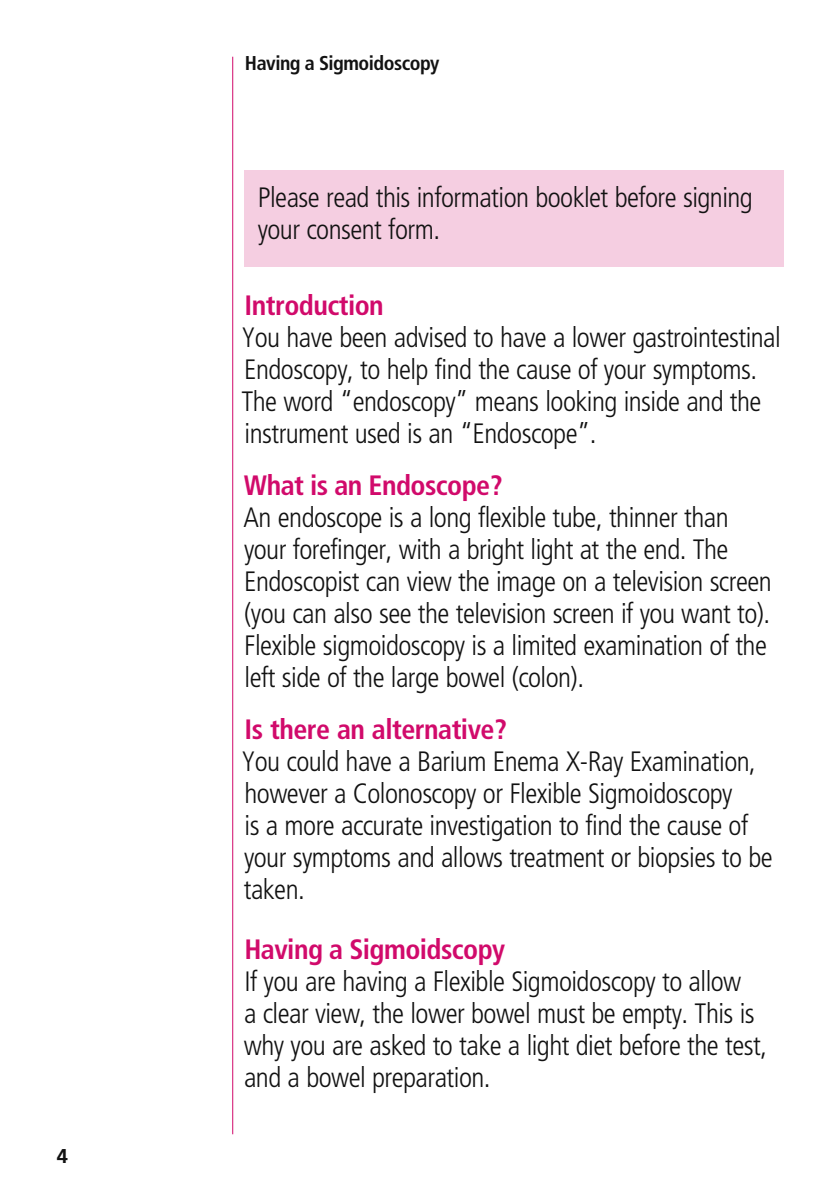
<style>
.page{position:relative;width:840px;height:1191px;background:#fff}
.page>*{position:absolute;margin:0;border:0;box-sizing:border-box;transform-origin:0 0}
.t1{font:300 condensed 28px/32px "Frutiger";letter-spacing:-.02em;color:#121212}
.t2{font:700 condensed 28px "Frutiger";letter-spacing:-.02em;color:#d10a6b}
.t3{font:700 condensed 20px "Frutiger";letter-spacing:-.025em;color:#121212}
.t4{font:700 20px "Frutiger";color:#121212}
</style>
<div class="page">
<hr style="left:232px;top:57px;width:1px;height:1077px;background:#d10a6b">
<div style="left:244px;top:170px;width:538px;height:96px;background:#f5cee1"></div>
<p class="t4" style="left:57px;top:1143px;width:13px">4</p>
<p class="t3" style="left:245px;top:51px;width:196px">Having a Sigmoidoscopy</p>
<p class="t1" style="left:257px;top:182px;width:496px">Please read this information booklet before signing your consent form.</p>
<p class="t2" style="left:244px;top:288px;width:141px">Introduction</p>
<p class="t1" style="left:241px;top:321px;width:540px">You have been advised to have a lower gastrointestinal Endoscopy, to help find the cause of your symptoms.<br>The word “endoscopy” means looking inside and the instrument used is an “Endoscope”.</p>
<p class="t2" style="left:244px;top:468px;width:260px">What is an Endoscope?</p>
<p class="t1" style="left:243px;top:501px;width:529px">An endoscope is a long flexible tube, thinner than your forefinger, with a bright light at the end. The Endoscopist can view the image on a television screen (you can also see the television screen if you want to).<br>Flexible sigmoidoscopy is a limited examination of the left side of the large bowel (colon).</p>
<p class="t2" style="left:244px;top:712px;width:264px">Is there an alternative?</p>
<p class="t1" style="left:241px;top:745px;width:532px">You could have a Barium Enema X-Ray Examination, however a Colonoscopy or Flexible Sigmoidoscopy<br>is a more accurate investigation to find the cause of your symptoms and allows treatment or biopsies to be taken.</p>
<p class="t2" style="left:244px;top:933px;width:262px">Having a Sigmoidscopy</p>
<p class="t1" style="left:244px;top:966px;width:524px">If you are having a Flexible Sigmoidoscopy to allow<br>a clear view, the lower bowel must be empty. This is why you are asked to take a light diet before the test, and a bowel preparation.</p>
</div>
